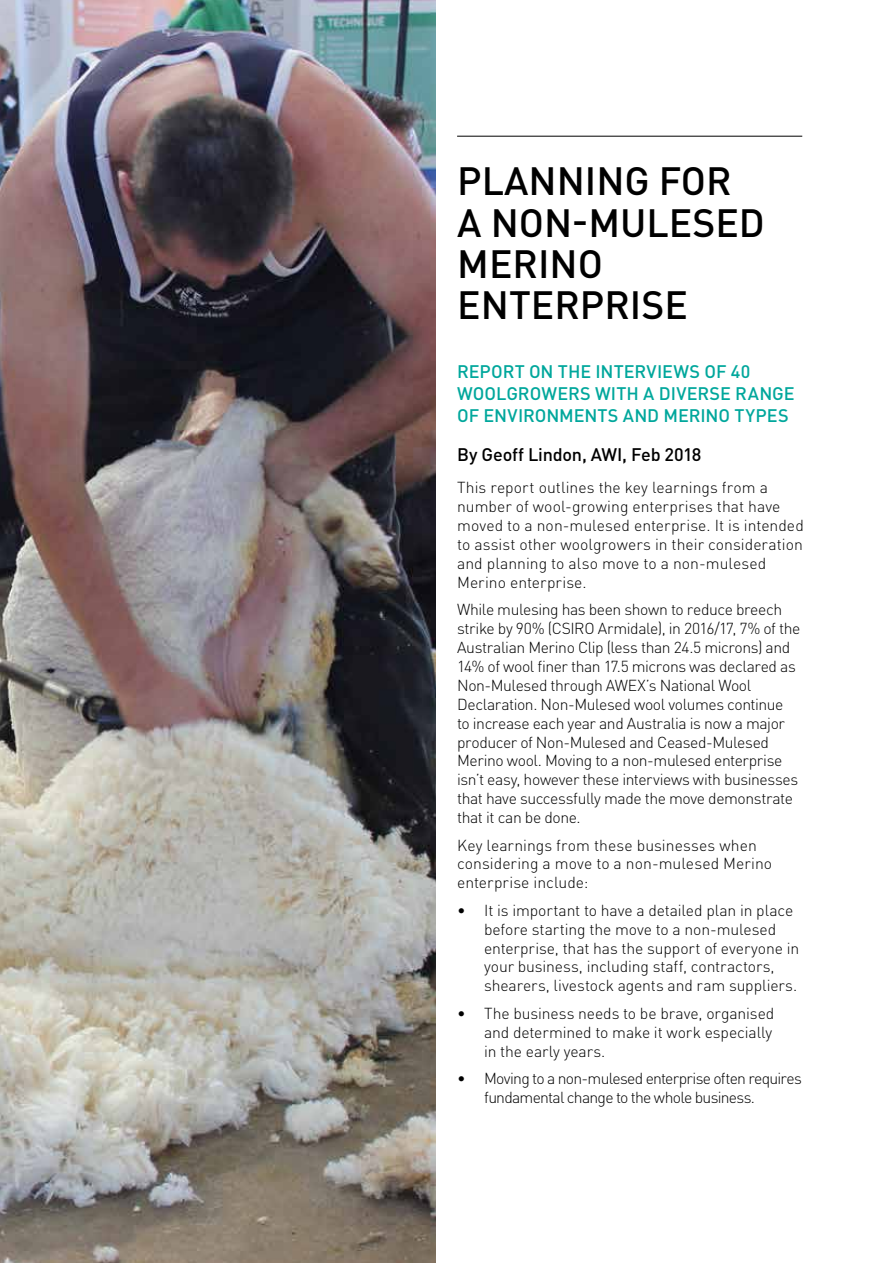
<style>
.page{position:relative;width:893px;height:1263px;background:#fff}
.page>*{position:absolute;margin:0;border:0;box-sizing:border-box;transform-origin:0 0}
.t1{font:500 39px/41.2px "DINOT";color:#000}
.t2{font:500 18px/21.6px "DINOT";color:#00a79c}
.t3{font:500 18px "DINOT";letter-spacing:-.01em;color:#000}
.t4{font:300 15.75px/18.9px "DINOT";letter-spacing:-.01em;color:#000}
.t5{font:300 15.75px/18.9px "DINOT";letter-spacing:-.045em;color:#000}
</style>
<div class="page">
<hr style="left:457px;top:136px;width:345px;height:1px;background:#000">
<img style="left:0;top:0;width:436px;height:1263px">
<h1 class="t1" style="left:457px;top:160px;width:309px">PLANNING FOR<br>A NON-MULESED<br>MERINO<br>ENTERPRISE</h1>
<p class="t2" style="left:457px;top:361px;width:339px">REPORT ON THE INTERVIEWS OF 40<br>WOOLGROWERS WITH A DIVERSE RANGE<br>OF ENVIRONMENTS AND MERINO TYPES</p>
<p class="t3" style="left:457px;top:442px;width:246px">By Geoff Lindon, AWI, Feb 2018</p>
<p class="t4" style="left:457px;top:478px;width:348px">This report outlines the key learnings from a number of wool-growing enterprises that have moved to a non-mulesed enterprise. It is intended to assist other woolgrowers in their consideration and planning to also move to a non-mulesed Merino enterprise.</p>
<p class="t4" style="left:457px;top:600px;width:345px">While mulesing has been shown to reduce breech strike by 90% (CSIRO Armidale), in 2016/17, 7% of the Australian Merino Clip (less than 24.5 microns) and 14% of wool finer than 17.5 microns was declared as Non-Mulesed through AWEX’s National Wool Declaration. Non-Mulesed wool volumes continue<br>to increase each year and Australia is now a major producer of Non-Mulesed and Ceased-Mulesed Merino wool. Moving to a non-mulesed enterprise isn’t easy, however these interviews with businesses that have successfully made the move demonstrate that it can be done.</p>
<p class="t4" style="left:457px;top:835px;width:317px">Key learnings from these businesses when considering a move to a non-mulesed Merino enterprise include:</p>
<p class="t4" style="left:484px;top:900px;width:317px;text-indent:-27px">• It is important to have a detailed plan in place before starting the move to a non-mulesed enterprise, that has the support of everyone in your business, including staff, contractors, shearers, livestock agents and ram suppliers.</p>
<p class="t4" style="left:484px;top:1003px;width:292px;text-indent:-27px">• The business needs to be brave, organised and determined to make it work especially in the early years.</p>
<p class="t5" style="left:484px;top:1069px;width:319px;text-indent:-27px">• Moving to a non-mulesed enterprise often requires fundamental change to the whole business.</p>
</div>
